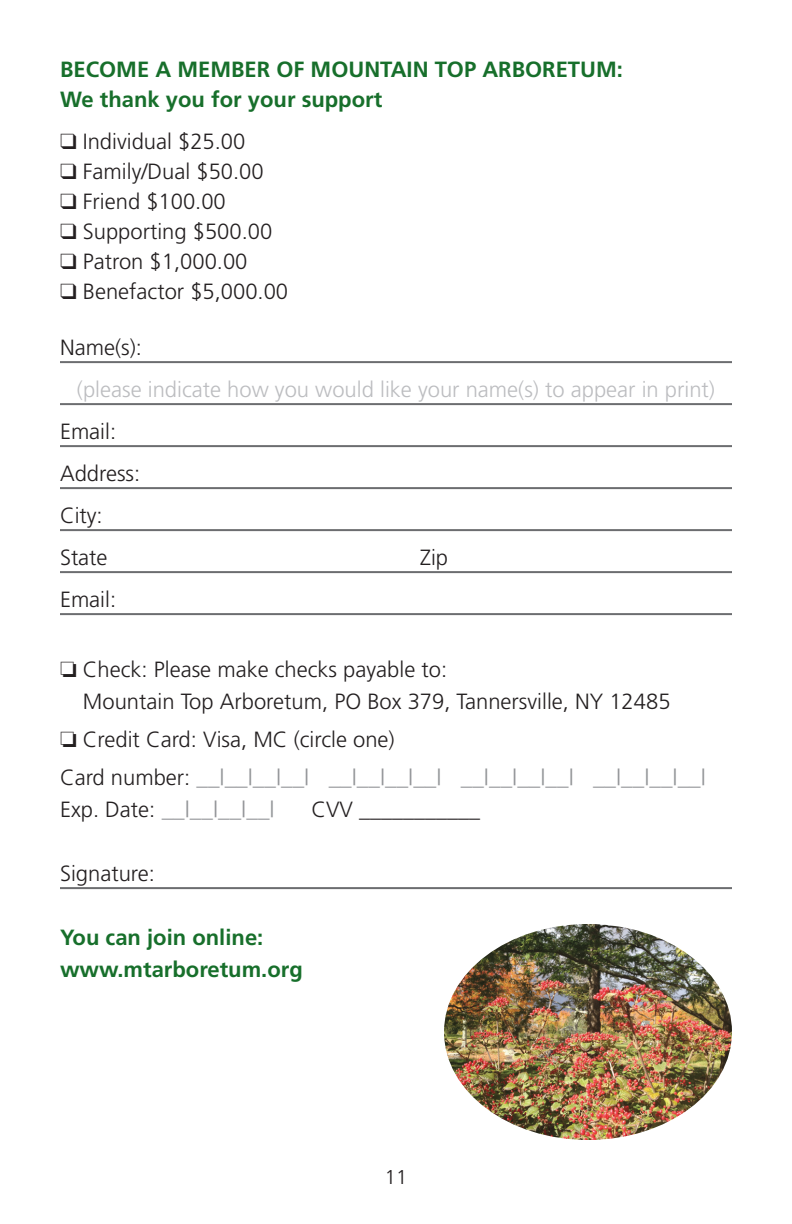
<style>
.page{position:relative;width:792px;height:1224px;background:#fff}
.page>*{position:absolute;margin:0;border:0;box-sizing:border-box;transform-origin:0 0}
.TEXT{font:300 22px/32px "Frutiger";color:#231f20}
.TEXT-2{font:700 22px/30px "Frutiger";color:#176f2b}
.TEXT-3{font:300 22px "Frutiger";color:#939598;scale:1.05 1}
.TEXT-4{font:300 22px "Frutiger";color:#bcbdc0}
.t1{font:300 20px "Frutiger";color:#231f20}
.s1{color:#231f20}
</style>
<div class="page">
<hr style="left:60px;top:361px;width:672px;height:2px;background:#6c6d70">
<hr style="left:60px;top:403px;width:672px;height:2px;background:#6c6d70">
<hr style="left:60px;top:445px;width:672px;height:2px;background:#6c6d70">
<hr style="left:60px;top:487px;width:672px;height:2px;background:#6c6d70">
<hr style="left:60px;top:529px;width:672px;height:2px;background:#6c6d70">
<hr style="left:60px;top:571px;width:672px;height:2px;background:#6c6d70">
<hr style="left:60px;top:613px;width:672px;height:2px;background:#6c6d70">
<hr style="left:60px;top:887px;width:672px;height:2px;background:#6c6d70">
<img style="left:444px;top:924px;width:288px;height:216px">
<p class="TEXT-2" style="left:60px;top:54px;width:564px">BECOME A MEMBER OF MOUNTAIN TOP ARBORETUM:<br>We thank you for your support</p>
<p class="TEXT" style="left:60px;top:125px;width:187px">❑ Individual $25.00</p>
<p class="TEXT" style="left:60px;top:155px;width:205px">❑ Family/Dual $50.00</p>
<p class="TEXT" style="left:60px;top:185px;width:167px">❑ Friend $100.00</p>
<p class="TEXT" style="left:60px;top:215px;width:214px">❑ Supporting $500.00</p>
<p class="TEXT" style="left:60px;top:245px;width:189px">❑ Patron $1,000.00</p>
<p class="TEXT" style="left:60px;top:275px;width:230px">❑ Benefactor $5,000.00</p>
<p class="TEXT" style="left:60px;top:331px;width:83px">Name(s):</p>
<p class="TEXT-4" style="left:77px;top:377px;width:640px">(please indicate how you would like your name(s) to appear in print)</p>
<p class="TEXT" style="left:60px;top:415px;width:58px">Email:</p>
<p class="TEXT" style="left:60px;top:457px;width:82px">Address:</p>
<p class="TEXT" style="left:60px;top:499px;width:44px">City:</p>
<p class="TEXT" style="left:60px;top:541px;width:49px">State</p>
<p class="TEXT" style="left:420px;top:541px;width:30px">Zip</p>
<p class="TEXT" style="left:60px;top:583px;width:58px">Email:</p>
<p class="TEXT" style="left:83px;top:653px;width:589px;text-indent:-23px">❏ Check: Please make checks payable to:<br>Mountain Top Arboretum, PO Box 379, Tannersville, NY 12485</p>
<p class="TEXT" style="left:60px;top:723px;width:336px">❏ Credit Card: Visa, MC (circle one)</p>
<p class="TEXT-3" style="left:60px;top:765px;width:617px"><span class="s1">Card number:</span> __|__|__|__| __|__|__|__| __|__|__|__| __|__|__|__|</p>
<p class="TEXT-3" style="left:60px;top:797px;width:206px"><span class="s1">Exp. Date:</span> __|__|__|__|</p>
<p class="TEXT" style="left:311px;top:793px;width:170px">CVV ___________</p>
<p class="TEXT" style="left:60px;top:857px;width:96px">Signature:</p>
<p class="TEXT-2" style="left:60px;top:921px;width:244px;line-height:32px">You can join online: www.mtarboretum.org</p>
<p class="t1" style="left:385px;top:1166px;width:24px">11</p>
</div>
